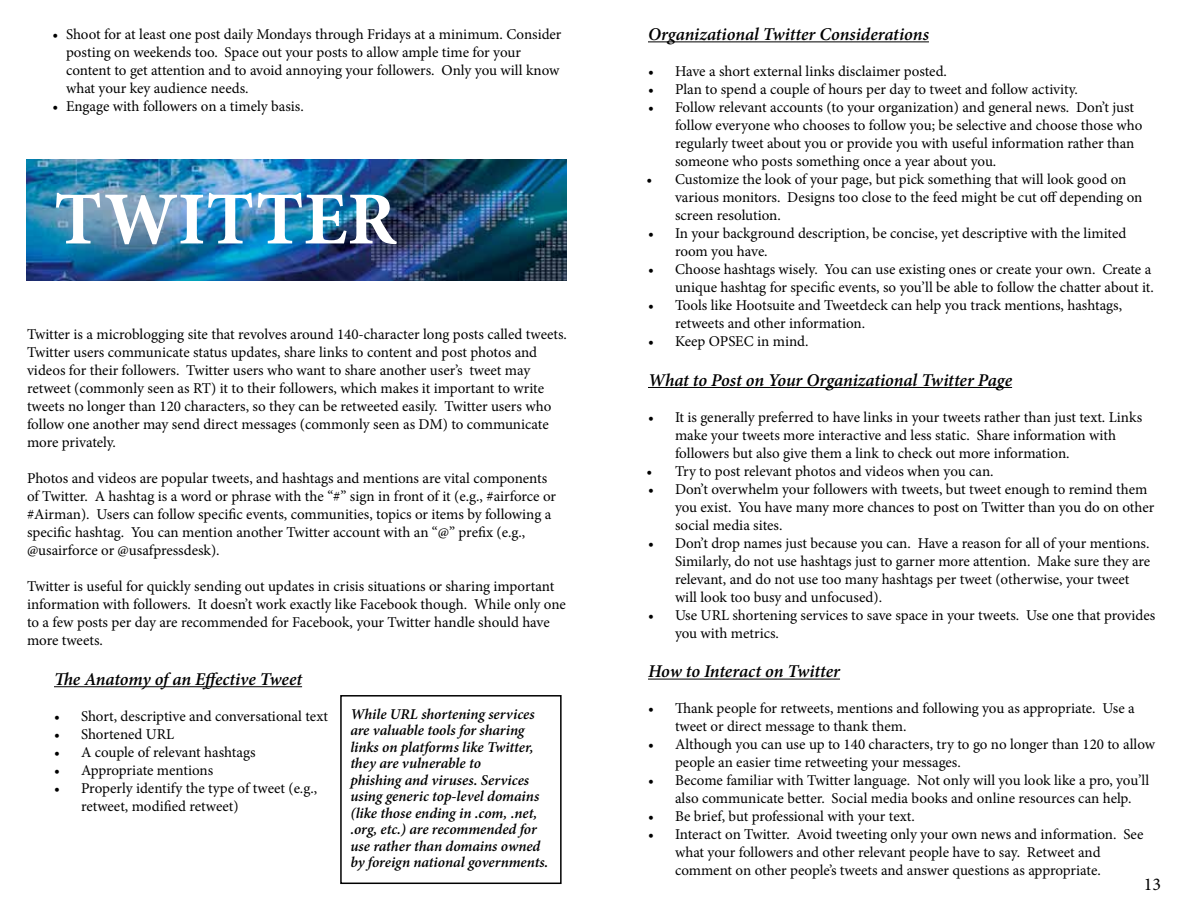
<style>
.page{position:relative;width:1188px;height:918px;background:#fff}
.page>*{position:absolute;margin:0;border:0;box-sizing:border-box;transform-origin:0 0}
.t1{font:700 75px "Minion Pro";color:#fff}
.t2{font:italic 600 18px "Minion Pro";letter-spacing:-.005em;color:#000}
.t3{font:18px "Minion Pro";color:#000}
.t4{font:15px/18px "Minion Pro";letter-spacing:-.005em;color:#000}
.t5{font:italic 600 15px/16.5px "Minion Pro";letter-spacing:-.005em;color:#000}
</style>
<div class="page">
<div style="left:340px;top:695px;width:222px;height:189px;border:2px solid #000"></div>
<img style="left:27px;top:160px;width:540px;height:121px">
<hr style="left:54px;top:686px;width:248px;height:1px;background:#000">
<hr style="left:648px;top:41px;width:281px;height:1px;background:#000">
<hr style="left:648px;top:387px;width:364px;height:1px;background:#000">
<hr style="left:648px;top:679px;width:192px;height:1px;background:#000">
<p class="t4" style="left:66px;top:25px;width:497px;text-indent:-14px">• Shoot for at least one post daily Mondays through Fridays at a minimum. Consider posting on weekends too. Space out your posts to allow ample time for your content to get attention and to avoid annoying your followers. Only you will know what your key audience needs.</p>
<p class="t4" style="left:52px;top:97px;width:253px">• Engage with followers on a timely basis.</p>
<h1 class="t1" style="left:54px;top:167px;width:344px">TWITTER</h1>
<p class="t4" style="left:27px;top:326px;width:542px">Twitter is a microblogging site that revolves around 140-character long posts called tweets.<br>Twitter users communicate status updates, share links to content and post photos and videos for their followers. Twitter users who want to share another user’s tweet may retweet (commonly seen as RT) it to their followers, which makes it important to write tweets no longer than 120 characters, so they can be retweeted easily. Twitter users who follow one another may send direct messages (commonly seen as DM) to communicate more privately.</p>
<p class="t4" style="left:27px;top:470px;width:531px">Photos and videos are popular tweets, and hashtags and mentions are vital components of Twitter. A hashtag is a word or phrase with the “#” sign in front of it (e.g., #airforce or #Airman). Users can follow specific events, communities, topics or items by following a specific hashtag. You can mention another Twitter account with an “@” prefix (e.g., @usairforce or @usafpressdesk).</p>
<p class="t4" style="left:27px;top:578px;width:540px">Twitter is useful for quickly sending out updates in crisis situations or sharing important information with followers. It doesn’t work exactly like Facebook though. While only one to a few posts per day are recommended for Facebook, your Twitter handle should have more tweets.</p>
<p class="t2" style="left:54px;top:667px;width:250px">The Anatomy of an Effective Tweet</p>
<p class="t4" style="left:54px;top:707px;width:276px">• Short, descriptive and conversational text</p>
<p class="t4" style="left:54px;top:725px;width:122px">• Shortened URL</p>
<p class="t4" style="left:54px;top:743px;width:203px">• A couple of relevant hashtags</p>
<p class="t4" style="left:54px;top:761px;width:161px">• Appropriate mentions</p>
<p class="t4" style="left:81px;top:779px;width:238px;text-indent:-27px">• Properly identify the type of tweet (e.g., retweet, modified retweet)</p>
<p class="t5" style="left:350px;top:706px;width:200px">While URL shortening services are valuable tools for sharing links on platforms like Twitter, they are vulnerable to<br>phishing and viruses. Services using generic top-level domains (like those ending in .com, .net, .org, etc.) are recommended for use rather than domains owned by foreign national governments.</p>
<p class="t2" style="left:648px;top:22px;width:282px">Organizational Twitter Considerations</p>
<p class="t4" style="left:648px;top:62px;width:300px">• Have a short external links disclaimer posted.</p>
<p class="t4" style="left:648px;top:80px;width:431px">• Plan to spend a couple of hours per day to tweet and follow activity.</p>
<p class="t4" style="left:675px;top:98px;width:469px;text-indent:-27px">• Follow relevant accounts (to your organization) and general news. Don’t just follow everyone who chooses to follow you; be selective and choose those who regularly tweet about you or provide you with useful information rather than someone who posts something once a year about you.</p>
<p class="t4" style="left:675px;top:170px;width:469px;text-indent:-28px">• Customize the look of your page, but pick something that will look good on various monitors. Designs too close to the feed might be cut off depending on screen resolution.</p>
<p class="t4" style="left:675px;top:224px;width:453px;text-indent:-27px">• In your background description, be concise, yet descriptive with the limited room you have.</p>
<p class="t4" style="left:648px;top:260px;width:507px;text-align:right">• Choose hashtags wisely. You can use existing ones or create your own. Create a unique hashtag for specific events, so you’ll be able to follow the chatter about it.</p>
<p class="t4" style="left:675px;top:296px;width:449px;text-indent:-27px">• Tools like Hootsuite and Tweetdeck can help you track mentions, hashtags, retweets and other information.</p>
<p class="t4" style="left:648px;top:332px;width:162px">• Keep OPSEC in mind.</p>
<p class="t2" style="left:648px;top:367px;width:366px">What to Post on Your Organizational Twitter Page</p>
<p class="t4" style="left:675px;top:408px;width:469px;text-indent:-27px">• It is generally preferred to have links in your tweets rather than just text. Links make your tweets more interactive and less static. Share information with followers but also give them a link to check out more information.</p>
<p class="t4" style="left:646px;top:462px;width:349px">• Try to post relevant photos and videos when you can.</p>
<p class="t4" style="left:675px;top:480px;width:481px;text-indent:-27px">• Don’t overwhelm your followers with tweets, but tweet enough to remind them you exist. You have many more chances to post on Twitter than you do on other social media sites.</p>
<p class="t4" style="left:675px;top:534px;width:477px;text-indent:-27px">• Don’t drop names just because you can. Have a reason for all of your mentions.<br>Similarly, do not use hashtags just to garner more attention. Make sure they are relevant, and do not use too many hashtags per tweet (otherwise, your tweet will look too busy and unfocused).</p>
<p class="t4" style="left:675px;top:606px;width:482px;text-indent:-27px">• Use URL shortening services to save space in your tweets. Use one that provides you with metrics.</p>
<p class="t2" style="left:648px;top:659px;width:194px">How to Interact on Twitter</p>
<p class="t4" style="left:675px;top:700px;width:461px;text-indent:-27px">• Thank people for retweets, mentions and following you as appropriate. Use a tweet or direct message to thank them.</p>
<p class="t4" style="left:675px;top:736px;width:482px;text-indent:-27px">• Although you can use up to 140 characters, try to go no longer than 120 to allow people an easier time retweeting your messages.</p>
<p class="t4" style="left:675px;top:772px;width:476px;text-indent:-27px">• Become familiar with Twitter language. Not only will you look like a pro, you’ll also communicate better. Social media books and online resources can help.</p>
<p class="t4" style="left:648px;top:808px;width:268px">• Be brief, but professional with your text.</p>
<p class="t4" style="left:675px;top:826px;width:470px;text-indent:-27px">• Interact on Twitter. Avoid tweeting only your own news and information. See what your followers and other relevant people have to say. Retweet and comment on other people’s tweets and answer questions as appropriate.</p>
<p class="t3" style="left:1144px;top:872px;width:19px">13</p>
</div>
